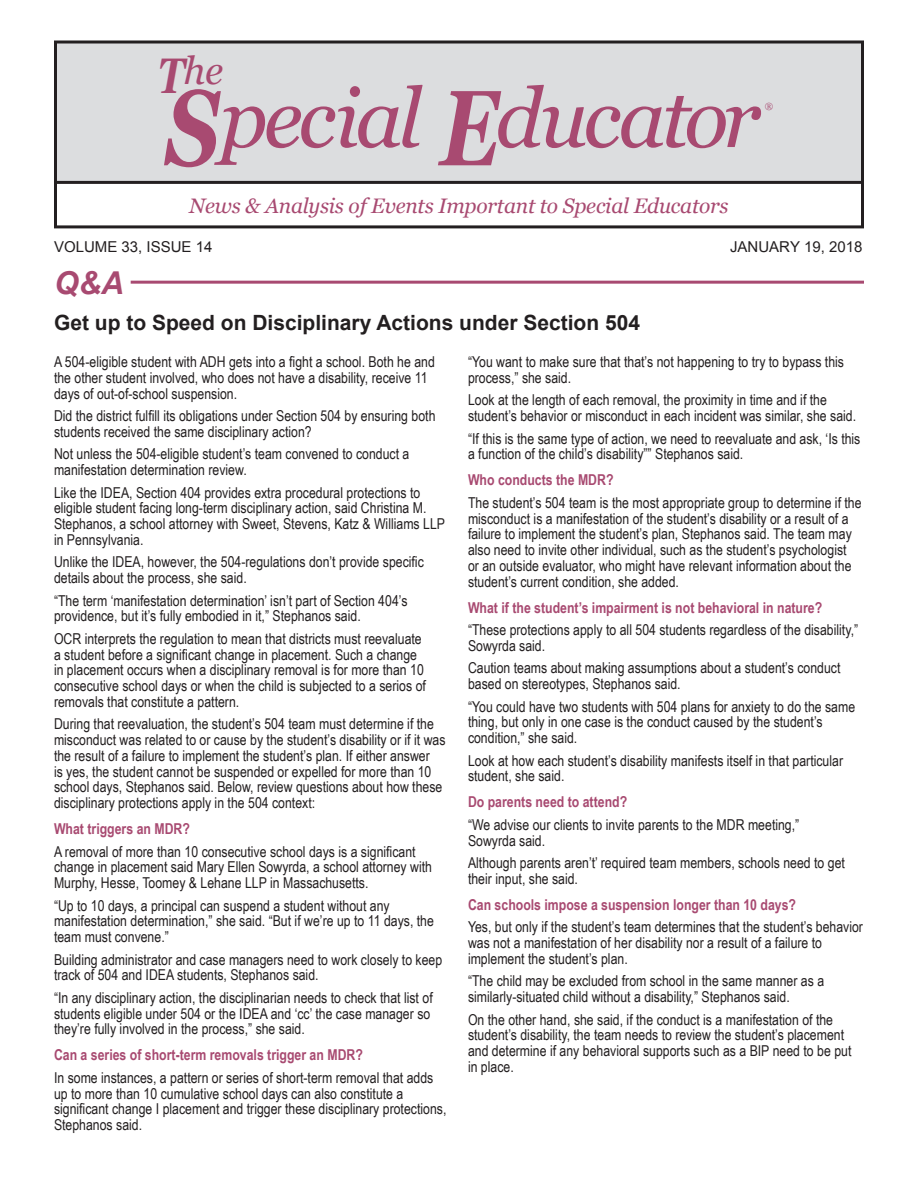
<style>
.page{position:relative;width:918px;height:1188px;background:#fff}
.page>*{position:absolute;margin:0;border:0;box-sizing:border-box;transform-origin:0 0}
.t1{font:italic 82.35px "Georgia";letter-spacing:-.05em;color:#a84a71}
.t2{font:italic 38.55px "Georgia";color:#a84a71}
.t3{font:italic 700 31.5px "Arial";color:#a84a71}
.t4{font:italic 21px "Georgia";letter-spacing:-.01em;color:#a84a71}
.t5{font:700 21px "Arial";color:#231f20}
.t6{font:15px/15.8px "Arial Narrow";color:#231f20}
.t7{font:700 15px "Arial Narrow";color:#a84a71}
.t8{font:15px "Arial";color:#231f20}
.t9{font:italic 8.7px "Georgia";color:#a84a71}
.s1{font-weight:700;font-size:50.1px}
.s2{font-weight:700;font-size:107.1px}
</style>
<div class="page">
<div style="left:56px;top:42px;width:806px;height:143px;background:#dcdddf"></div>
<div style="left:54px;top:40px;width:810px;height:146px;border:3px solid #231f20"></div>
<div style="left:56px;top:182px;width:806px;height:45px;background:#fff"></div>
<div style="left:54px;top:181px;width:810px;height:47px;border:3px solid #231f20"></div>
<hr style="left:131px;top:281px;width:733px;height:3px;background:#a84a71">
<h2 class="t2" style="left:158px;top:43px;width:67px"><span class="s1">T</span>he</h2>
<h1 class="t1" style="left:166px;top:59px;width:596px"><span class="s2">S</span>pecial <span class="s2">E</span>ducator</h1>
<p class="t9" style="left:765px;top:100px;width:10px">®</p>
<h3 class="t4" style="left:189px;top:191px;width:541px">News &amp; Analysis of Events Important to Special Educators</h3>
<p class="t8" style="left:54px;top:237px;width:160px">VOLUME 33, ISSUE 14</p>
<h3 class="t3" style="left:54px;top:262px;width:71px">Q&amp;A</h3>
<p class="t8" style="left:730px;top:237px;width:134px">JANUARY 19, 2018</p>
<h3 class="t5" style="left:54px;top:309px;width:588px">Get up to Speed on Disciplinary Actions under Section 504</h3>
<p class="t6" style="left:54px;top:353px;width:382px">A 504-eligible student with ADH gets into a fight a school. Both he and the other student involved, who does not have a disability, receive 11 days of out-of-school suspension.</p>
<p class="t6" style="left:54px;top:407px;width:383px">Did the district fulfill its obligations under Section 504 by ensuring both students received the same disciplinary action?</p>
<p class="t6" style="left:54px;top:446px;width:357px">Not unless the 504-eligible student’s team convened to conduct a manifestation determination review.</p>
<p class="t6" style="left:54px;top:484px;width:393px">Like the IDEA, Section 404 provides extra procedural protections to eligible student facing long-term disciplinary action, said Christina M.<br>Stephanos, a school attorney with Sweet, Stevens, Katz &amp; Williams LLP in Pennsylvania.</p>
<p class="t6" style="left:54px;top:554px;width:371px">Unlike the IDEA, however, the 504-regulations don’t provide specific details about the process, she said.</p>
<p class="t6" style="left:54px;top:592px;width:355px">“The term ‘manifestation determination’ isn’t part of Section 404’s providence, but it’s fully embodied in it,” Stephanos said.</p>
<p class="t6" style="left:54px;top:630px;width:373px">OCR interprets the regulation to mean that districts must reevaluate a student before a significant change in placement. Such a change in placement occurs when a disciplinary removal is for more than 10 consecutive school days or when the child is subjected to a serios of removals that constitute a pattern.</p>
<p class="t6" style="left:54px;top:716px;width:393px">During that reevaluation, the student’s 504 team must determine if the misconduct was related to or cause by the student’s disability or if it was the result of a failure to implement the student’s plan. If either answer<br>is yes, the student cannot be suspended or expelled for more than 10 school days, Stephanos said. Below, review questions about how these disciplinary protections apply in the 504 context:</p>
<p class="t7" style="left:54px;top:817px;width:137px">What triggers an MDR?</p>
<p class="t6" style="left:54px;top:843px;width:380px">A removal of more than 10 consecutive school days is a significant change in placement said Mary Ellen Sowyrda, a school attorney with<br>Murphy, Hesse, Toomey &amp; Lehane LLP in Massachusetts.</p>
<p class="t6" style="left:54px;top:897px;width:381px">“Up to 10 days, a principal can suspend a student without any manifestation determination,” she said. “But if we’re up to 11 days, the team must convene.”</p>
<p class="t6" style="left:54px;top:951px;width:390px">Building administrator and case managers need to work closely to keep track of 504 and IDEA students, Stephanos said.</p>
<p class="t6" style="left:54px;top:989px;width:380px">“In any disciplinary action, the disciplinarian needs to check that list of students eligible under 504 or the IDEA and ‘cc’ the case manager so they’re fully involved in the process,” she said.</p>
<p class="t7" style="left:54px;top:1044px;width:310px">Can a series of short-term removals trigger an MDR?</p>
<p class="t6" style="left:54px;top:1069px;width:394px">In some instances, a pattern or series of short-term removal that adds up to more than 10 cumulative school days can also constitute a significant change I placement and trigger these disciplinary protections, Stephanos said.</p>
<p class="t6" style="left:468px;top:353px;width:378px">“You want to make sure that that’s not happening to try to bypass this process,” she said.</p>
<p class="t6" style="left:468px;top:392px;width:390px">Look at the length of each removal, the proximity in time and if the student’s behavior or misconduct in each incident was similar, she said.</p>
<p class="t6" style="left:468px;top:430px;width:394px">“If this is the same type of action, we need to reevaluate and ask, ‘Is this a function of the child’s disability”” Stephanos said.</p>
<p class="t7" style="left:468px;top:469px;width:147px">Who conducts the MDR?</p>
<p class="t6" style="left:468px;top:494px;width:395px">The student’s 504 team is the most appropriate group to determine if the misconduct is a manifestation of the student’s disability or a result of a failure to implement the student’s plan, Stephanos said. The team may also need to invite other individual, such as the student’s psychologist<br>or an outside evaluator, who might have relevant information about the student’s current condition, she added.</p>
<p class="t7" style="left:468px;top:596px;width:356px">What if the student’s impairment is not behavioral in nature?</p>
<p class="t6" style="left:468px;top:621px;width:392px">“These protections apply to all 504 students regardless of the disability,”<br>Sowyrda said.</p>
<p class="t6" style="left:468px;top:660px;width:374px">Caution teams about making assumptions about a student’s conduct based on stereotypes, Stephanos said.</p>
<p class="t6" style="left:468px;top:698px;width:389px">“You could have two students with 504 plans for anxiety to do the same thing, but only in one case is the conduct caused by the student’s condition,” she said.</p>
<p class="t6" style="left:468px;top:752px;width:377px">Look at how each student’s disability manifests itself in that particular student, she said.</p>
<p class="t7" style="left:468px;top:791px;width:161px">Do parents need to attend?</p>
<p class="t6" style="left:468px;top:816px;width:333px">“We advise our clients to invite parents to the MDR meeting,”<br>Sowyrda said.</p>
<p class="t6" style="left:468px;top:854px;width:378px">Although parents aren’t’ required team members, schools need to get their input, she said.</p>
<p class="t7" style="left:468px;top:893px;width:330px">Can schools impose a suspension longer than 10 days?</p>
<p class="t6" style="left:468px;top:919px;width:397px">Yes, but only if the student’s team determines that the student’s behavior was not a manifestation of her disability nor a result of a failure to implement the student’s plan.</p>
<p class="t6" style="left:468px;top:973px;width:358px">“The child may be excluded from school in the same manner as a similarly-situated child without a disability,” Stephanos said.</p>
<p class="t6" style="left:468px;top:1011px;width:385px">On the other hand, she said, if the conduct is a manifestation of the student’s disability, the team needs to review the student’s placement and determine if any behavioral supports such as a BIP need to be put in place.</p>
</div>
